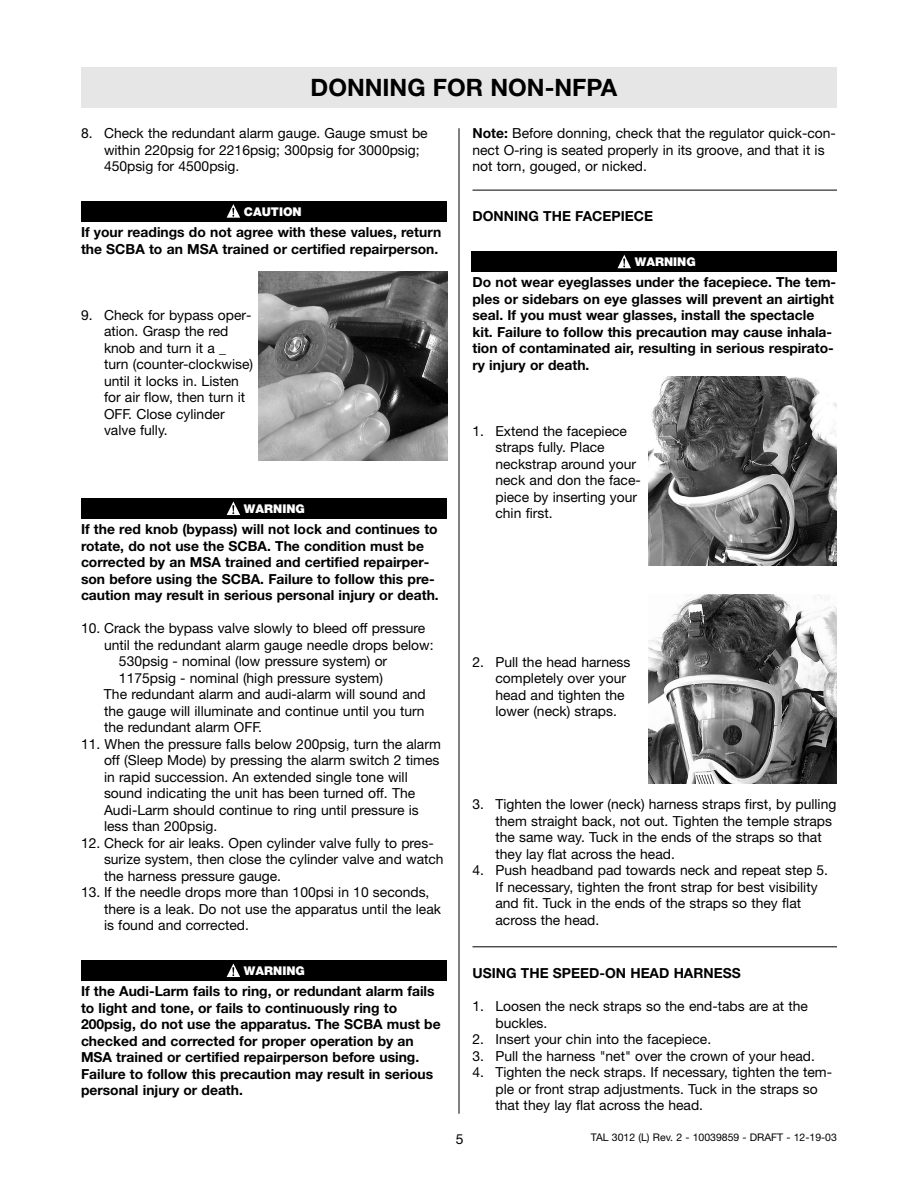
<style>
.page{position:relative;width:918px;height:1188px;background:#fff}
.page>*{position:absolute;margin:0;border:0;box-sizing:border-box;transform-origin:0 0}
.t1{font:700 24px "Helvetica Neue";color:#000}
.t2{font:13.8px/16.5px "Helvetica Neue";color:#000}
.t3{font:700 13.8px/16.5px "Helvetica Neue";color:#000}
.t4{font:900 12px "Helvetica Neue";color:#fff}
.t5{font:10.5px "Helvetica Neue";color:#000}
.s1{font-weight:700}
</style>
<div class="page">
<div style="left:81px;top:68px;width:756px;height:40px;background:#e6e6e6"></div>
<hr style="left:472px;top:190px;width:365px;height:1px;background:#000">
<hr style="left:472px;top:946px;width:365px;height:1px;background:#000">
<hr style="left:459px;top:128px;width:1px;height:986px;background:#000">
<div style="left:81px;top:201px;width:365px;height:20px;background:#000"></div>
<svg style="left:227px;top:204px;width:13px;height:14px"></svg>
<img style="left:258px;top:272px;width:189px;height:189px">
<div style="left:81px;top:498px;width:365px;height:21px;background:#000"></div>
<svg style="left:227px;top:501px;width:13px;height:14px"></svg>
<img style="left:648px;top:377px;width:189px;height:189px">
<img style="left:648px;top:594px;width:189px;height:189px">
<div style="left:81px;top:960px;width:365px;height:21px;background:#000"></div>
<svg style="left:227px;top:963px;width:13px;height:14px"></svg>
<div style="left:472px;top:252px;width:365px;height:20px;background:#000"></div>
<svg style="left:618px;top:255px;width:13px;height:13px"></svg>
<h1 class="t1" style="left:311px;top:79px;width:308px">DONNING FOR NON-NFPA</h1>
<p class="t2" style="left:104px;top:126px;width:325px;text-indent:-23px">8. Check the redundant alarm gauge. Gauge smust be within 220psig for 2216psig; 300psig for 3000psig;<br>450psig for 4500psig.</p>
<p class="t2" style="left:472px;top:126px;width:365px"><span class="s1">Note:</span> Before donning, check that the regulator quick-con&shy;nect O-ring is seated properly in its groove, and that it is not torn, gouged, or nicked.</p>
<p class="t3" style="left:472px;top:209px;width:182px">DONNING THE FACEPIECE</p>
<p class="t4" style="left:244px;top:207px;width:59px">CAUTION</p>
<p class="t3" style="left:81px;top:225px;width:362px">If your readings do not agree with these values, return the SCBA to an MSA trained or certified repairperson.</p>
<p class="t2" style="left:104px;top:308px;width:151px;text-indent:-23px">9. Check for bypass oper&shy;ation. Grasp the red knob and turn it a _ turn (counter-clockwise) until it locks in. Listen for air flow, then turn it<br>OFF. Close cylinder valve fully.</p>
<p class="t4" style="left:244px;top:504px;width:62px">WARNING</p>
<p class="t3" style="left:81px;top:522px;width:359px">If the red knob (bypass) will not lock and continues to rotate, do not use the SCBA. The condition must be corrected by an MSA trained and certified repairper&shy;son before using the SCBA. Failure to follow this pre&shy;caution may result in serious personal injury or death.</p>
<p class="t2" style="left:81px;top:621px;width:346px">10. Crack the bypass valve slowly to bleed off pressure</p>
<p class="t2" style="left:104px;top:638px;width:331px">until the redundant alarm gauge needle drops below:</p>
<p class="t2" style="left:119px;top:654px;width:270px">530psig - nominal (low pressure system) or</p>
<p class="t2" style="left:119px;top:671px;width:266px">1175psig - nominal (high pressure system)</p>
<p class="t2" style="left:104px;top:687px;width:323px">The redundant alarm and audi-alarm will sound and</p>
<p class="t2" style="left:104px;top:704px;width:322px">the gauge will illuminate and continue until you turn</p>
<p class="t2" style="left:104px;top:720px;width:160px">the redundant alarm OFF.</p>
<p class="t2" style="left:104px;top:737px;width:338px;text-indent:-23px">11. When the pressure falls below 200psig, turn the alarm off (Sleep Mode) by pressing the alarm switch 2 times in rapid succession. An extended single tone will sound indicating the unit has been turned off. The Audi-Larm should continue to ring until pressure is less than 200psig.</p>
<p class="t2" style="left:104px;top:836px;width:341px;text-indent:-23px">12. Check for air leaks. Open cylinder valve fully to pres&shy;surize system, then close the cylinder valve and watch the harness pressure gauge.</p>
<p class="t2" style="left:104px;top:885px;width:339px;text-indent:-23px">13. If the needle drops more than 100psi in 10 seconds, there is a leak. Do not use the apparatus until the leak is found and corrected.</p>
<p class="t4" style="left:635px;top:258px;width:62px">WARNING</p>
<p class="t3" style="left:472px;top:275px;width:365px">Do not wear eyeglasses under the facepiece. The tem&shy;ples or sidebars on eye glasses will prevent an airtight seal. If you must wear glasses, install the spectacle kit. Failure to follow this precaution may cause inhala&shy;tion of contaminated air, resulting in serious respirato&shy;ry injury or death.</p>
<p class="t2" style="left:496px;top:424px;width:147px;text-indent:-23px">1. Extend the facepiece straps fully. Place neckstrap around your neck and don the face&shy;piece by inserting your chin first.</p>
<p class="t2" style="left:496px;top:655px;width:137px;text-indent:-23px">2. Pull the head harness completely over your head and tighten the lower (neck) straps.</p>
<p class="t2" style="left:496px;top:798px;width:342px;text-indent:-23px">3. Tighten the lower (neck) harness straps first, by pulling them straight back, not out. Tighten the temple straps the same way. Tuck in the ends of the straps so that they lay flat across the head.</p>
<p class="t2" style="left:496px;top:864px;width:334px;text-indent:-23px">4. Push headband pad towards neck and repeat step 5.<br>If necessary, tighten the front strap for best visibility and fit. Tuck in the ends of the straps so they flat across the head.</p>
<p class="t4" style="left:244px;top:966px;width:62px">WARNING</p>
<p class="t3" style="left:81px;top:984px;width:361px">If the Audi-Larm fails to ring, or redundant alarm fails to light and tone, or fails to continuously ring to 200psig, do not use the apparatus. The SCBA must be checked and corrected for proper operation by an MSA trained or certified repairperson before using.<br>Failure to follow this precaution may result in serious personal injury or death.</p>
<p class="t3" style="left:472px;top:966px;width:270px">USING THE SPEED-ON HEAD HARNESS</p>
<p class="t2" style="left:496px;top:999px;width:314px;text-indent:-23px">1. Loosen the neck straps so the end-tabs are at the buckles.</p>
<p class="t2" style="left:472px;top:1032px;width:240px">2. Insert your chin into the facepiece.</p>
<p class="t2" style="left:472px;top:1049px;width:344px">3. Pull the harness "net" over the crown of your head.</p>
<p class="t2" style="left:496px;top:1065px;width:338px;text-indent:-23px">4. Tighten the neck straps. If necessary, tighten the tem&shy;ple or front strap adjustments. Tuck in the straps so that they lay flat across the head.</p>
<p class="t2" style="left:456px;top:1132px;width:9px">5</p>
<p class="t5" style="left:591px;top:1134px;width:248px">TAL 3012 (L) Rev. 2 - 10039859 - DRAFT - 12-19-03</p>
</div>
